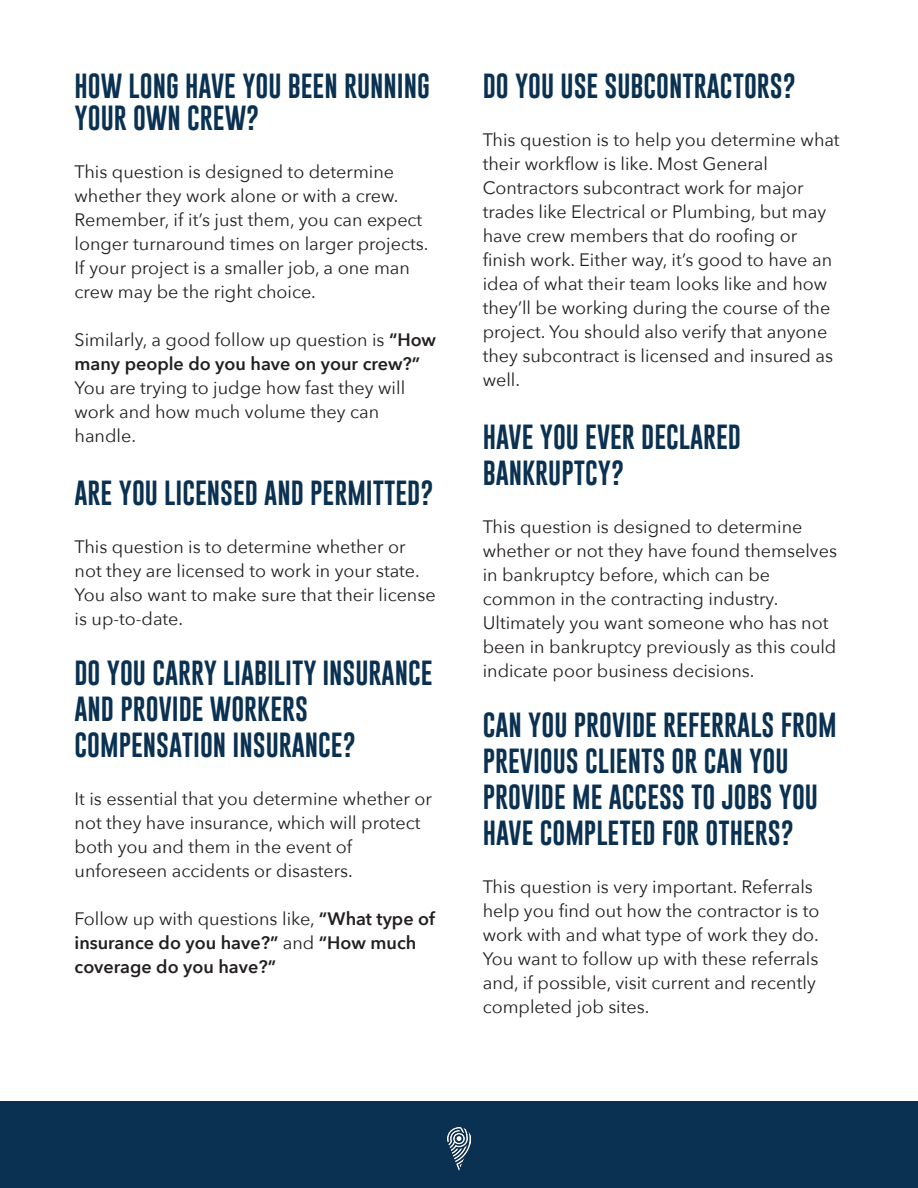
<style>
.page{position:relative;width:918px;height:1188px;background:#fff}
.page>*{position:absolute;margin:0;border:0;box-sizing:border-box;transform-origin:0 0}
.t1{font:25.5px/36px "Gobold";color:#0a3151}
.t2{font:18px/24px "Avenir Next";color:#231f20}
.t3{font:600 18px/24px "Avenir Next";color:#231f20}
.s1{font-weight:600}
.s2{font-weight:400}
</style>
<div class="page">
<div style="left:0;top:1102px;width:918px;height:86px;background:#0a3151"></div>
<img style="left:448px;top:1128px;width:22px;height:43px">
<p class="t1" style="left:75px;top:71px;width:357px;line-height:31.5px">HOW LONG HAVE YOU BEEN RUNNING<br>YOUR OWN CREW?</p>
<p class="t2" style="left:75px;top:159px;width:355px">This question is designed to determine whether they work alone or with a crew.<br>Remember, if it’s just them, you can expect longer turnaround times on larger projects.<br>If your project is a smaller job, a one man crew may be the right choice.</p>
<p class="t2" style="left:75px;top:327px;width:363px">Similarly, a good follow up question is <span class="s1">“How many people do you have on your crew?”<br></span>You are trying to judge how fast they will work and how much volume they can handle.</p>
<p class="t1" style="left:75px;top:475px;width:360px">ARE YOU LICENSED AND PERMITTED?</p>
<p class="t2" style="left:75px;top:534px;width:363px">This question is to determine whether or not they are licensed to work in your state.<br>You also want to make sure that their license is up-to-date.</p>
<p class="t1" style="left:75px;top:655px;width:360px">DO YOU CARRY LIABILITY INSURANCE<br>AND PROVIDE WORKERS<br>COMPENSATION INSURANCE?</p>
<p class="t2" style="left:75px;top:786px;width:359px">It is essential that you determine whether or not they have insurance, which will protect both you and them in the event of</p>
<p class="t2" style="left:75px;top:858px;width:280px">unforeseen accidents or disasters.</p>
<p class="t3" style="left:75px;top:906px;width:362px"><span class="s2">Follow up with questions like,</span> “What type of insurance do you have?” <span class="s2">and</span> “How much coverage do you have?”</p>
<p class="t1" style="left:483px;top:68px;width:315px">DO YOU USE SUBCONTRACTORS?</p>
<p class="t2" style="left:483px;top:127px;width:358px">This question is to help you determine what their workflow is like. Most General</p>
<p class="t2" style="left:483px;top:175px;width:352px">Contractors subcontract work for major trades like Electrical or Plumbing, but may have crew members that do roofing or finish work. Either way, it’s good to have an idea of what their team looks like and how they’ll be working during the course of the project. You should also verify that anyone they subcontract is licensed and insured as well.</p>
<p class="t1" style="left:483px;top:419px;width:260px">HAVE YOU EVER DECLARED<br>BANKRUPTCY?</p>
<p class="t2" style="left:483px;top:514px;width:356px">This question is designed to determine whether or not they have found themselves in bankruptcy before, which can be</p>
<p class="t2" style="left:483px;top:586px;width:297px">common in the contracting industry.</p>
<p class="t2" style="left:483px;top:610px;width:355px">Ultimately you want someone who has not been in bankruptcy previously as this could indicate poor business decisions.</p>
<p class="t1" style="left:483px;top:707px;width:355px">CAN YOU PROVIDE REFERRALS FROM<br>PREVIOUS CLIENTS OR CAN YOU</p>
<p class="t1" style="left:483px;top:779px;width:337px">PROVIDE ME ACCESS TO JOBS YOU<br>HAVE COMPLETED FOR OTHERS?</p>
<p class="t2" style="left:483px;top:874px;width:338px">This question is very important. Referrals help you find out how the contractor is to work with and what type of work they do.<br>You want to follow up with these referrals and, if possible, visit current and recently completed job sites.</p>
</div>
